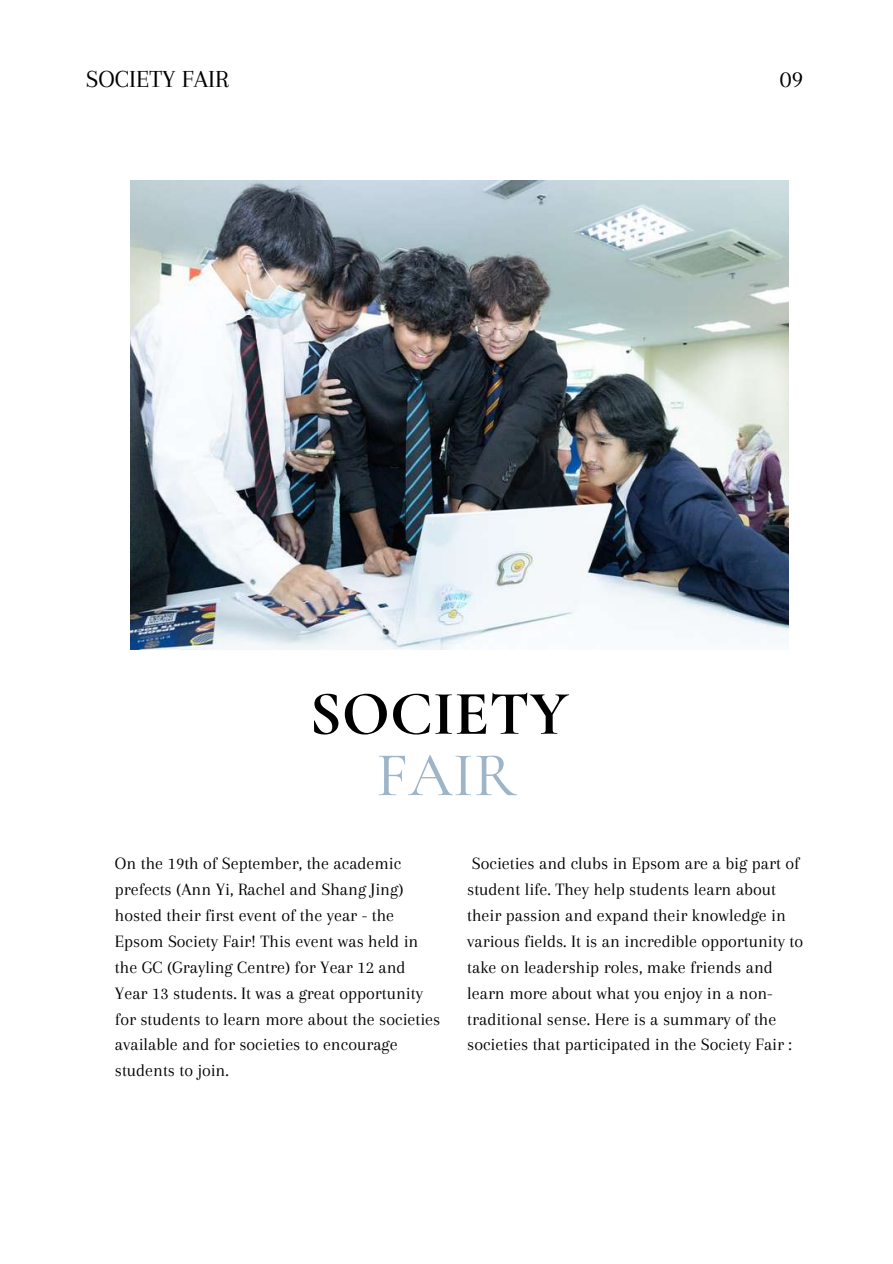
<style>
.page{position:relative;width:893px;height:1264px;background:#fff}
.page>*{position:absolute;margin:0;border:0;box-sizing:border-box;transform-origin:0 0}
.t1{font:700 63px "Cormorant Garamond";color:#000}
.t2{font:500 63px "Cormorant Garamond";color:#9db5c7}
.t3{font:25.5px "Arapey";color:#000}
.t4{font:18px/25.8px "Arapey";color:#000}
</style>
<div class="page">
<img style="left:130px;top:181px;width:658px;height:469px">
<h2 class="t3" style="left:86px;top:65px;width:144px">SOCIETY FAIR</h2>
<h2 class="t3" style="left:779px;top:65px;width:25px">09</h2>
<h1 class="t1" style="left:309px;top:675px;width:261px">SOCIETY</h1>
<h1 class="t2" style="left:376px;top:737px;width:142px">FAIR</h1>
<p class="t4" style="left:115px;top:850px;width:327px">On the 19th of September, the academic prefects (Ann Yi, Rachel and Shang Jing) hosted their first event of the year - the Epsom Society Fair! This event was held in the GC (Grayling Centre) for Year 12 and Year 13 students. It was a great opportunity for students to learn more about the societies available and for societies to encourage students to join.</p>
<p class="t4" style="left:467px;top:850px;width:337px">Societies and clubs in Epsom are a big part of student life. They help students learn about their passion and expand their knowledge in various fields. It is an incredible opportunity to take on leadership roles, make friends and learn more about what you enjoy in a non&shy;traditional sense. Here is a summary of the societies that participated in the Society Fair :</p>
</div>
